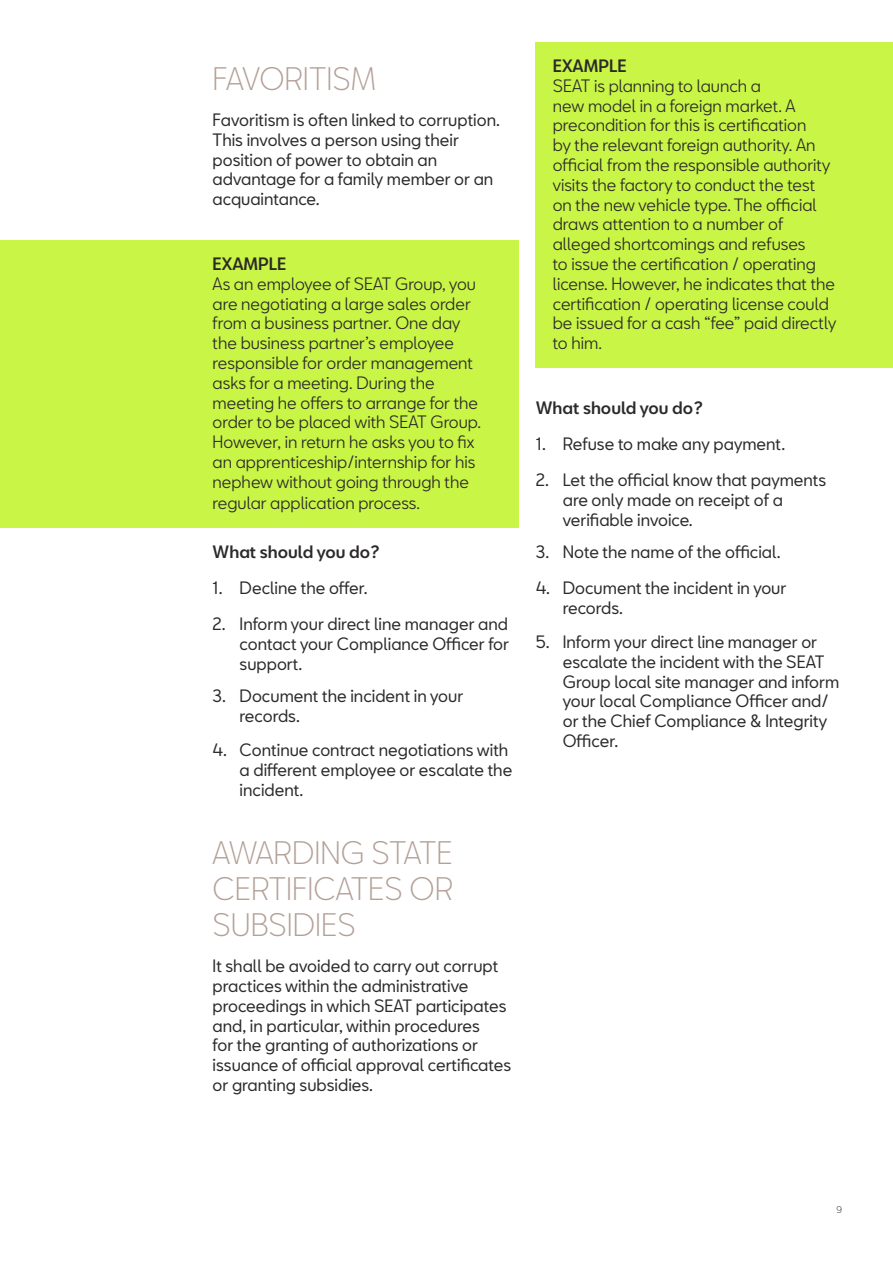
<style>
.page{position:relative;width:893px;height:1263px;background:#fff}
.page>*{position:absolute;margin:0;border:0;box-sizing:border-box;transform-origin:0 0}
.Ladillo{font:300 30px/36px "SEATBCN";color:#b3a097;text-align:justify}
.t1{font:16.5px/19.8px "SEATBCN";color:#2c2a29}
.Ladillo-2{font:16.5px/19.8px "SEATBCN";color:#2c2a29}
.What_Should_I_Do_Tit{font:500 16.5px "SEATBCN";color:#2c2a29}
.t2{font:300 9px "SEATBCN";color:#231f20}
.s1{font-weight:500}
</style>
<div class="page">
<div style="left:0;top:240px;width:519px;height:288px;background:#c8f546"></div>
<div style="left:536px;top:43px;width:357px;height:325px;background:#c8f546"></div>
<p class="Ladillo" style="left:213px;top:62px;width:165px">FAVORITISM</p>
<p class="t1" style="left:213px;top:111px;width:289px">Favoritism is often linked to corruption.<br>This involves a person using their position of power to obtain an advantage for a family member or an acquaintance.</p>
<p class="Ladillo-2" style="left:213px;top:255px;width:270px"><span class="s1">EXAMPLE<br></span>As an employee of SEAT Group, you are negotiating a large sales order from a business partner. One day the business partner’s employee responsible for order management asks for a meeting. During the meeting he offers to arrange for the order to be placed with SEAT Group.<br>However, in return he asks you to fix an apprenticeship/internship for his nephew without going through the</p>
<p class="Ladillo-2" style="left:213px;top:494px;width:209px">regular application process.</p>
<p class="What_Should_I_Do_Tit" style="left:213px;top:543px;width:169px">What should you do?</p>
<p class="t1" style="left:213px;top:579px;width:157px">1. Decline the offer.</p>
<p class="t1" style="left:240px;top:615px;width:271px;text-align:justify;text-indent:-27px">2. Inform your direct line manager and contact your Compliance Officer for support.</p>
<p class="t1" style="left:240px;top:687px;width:225px;text-indent:-27px">3. Document the incident in your records.</p>
<p class="t1" style="left:240px;top:741px;width:274px;text-indent:-27px">4. Continue contract negotiations with a different employee or escalate the incident.</p>
<p class="Ladillo" style="left:213px;top:836px;width:242px">AWARDING STATE CERTIFICATES OR SUBSIDIES</p>
<p class="t1" style="left:213px;top:957px;width:300px">It shall be avoided to carry out corrupt practices within the administrative proceedings in which SEAT participates and, in particular, within procedures<br>for the granting of authorizations or issuance of official approval certificates or granting subsidies.</p>
<p class="Ladillo-2" style="left:553px;top:57px;width:279px"><span class="s1">EXAMPLE<br></span>SEAT is planning to launch a<br>new model in a foreign market. A precondition for this is certification<br>by the relevant foreign authority. An official from the responsible authority visits the factory to conduct the test on the new vehicle type. The official draws attention to a number of alleged shortcomings and refuses</p>
<p class="Ladillo-2" style="left:553px;top:255px;width:285px">to issue the certification / operating license. However, he indicates that the certification / operating license could be issued for a cash “fee” paid directly to him.</p>
<p class="What_Should_I_Do_Tit" style="left:536px;top:399px;width:169px">What should you do?</p>
<p class="t1" style="left:536px;top:435px;width:251px">1. Refuse to make any payment.</p>
<p class="t1" style="left:563px;top:471px;width:265px;text-indent:-27px">2. Let the official know that payments are only made on receipt of a verifiable invoice.</p>
<p class="t1" style="left:536px;top:543px;width:246px">3. Note the name of the official.</p>
<p class="t1" style="left:563px;top:579px;width:225px;text-indent:-27px">4. Document the incident in your records.</p>
<p class="t1" style="left:563px;top:633px;width:278px;text-indent:-27px">5. Inform your direct line manager or escalate the incident with the SEAT<br>Group local site manager and inform your local Compliance Officer and/ or the Chief Compliance &amp; Integrity<br>Officer.</p>
<p class="t2" style="left:836px;top:1203px;width:7px">9</p>
</div>
